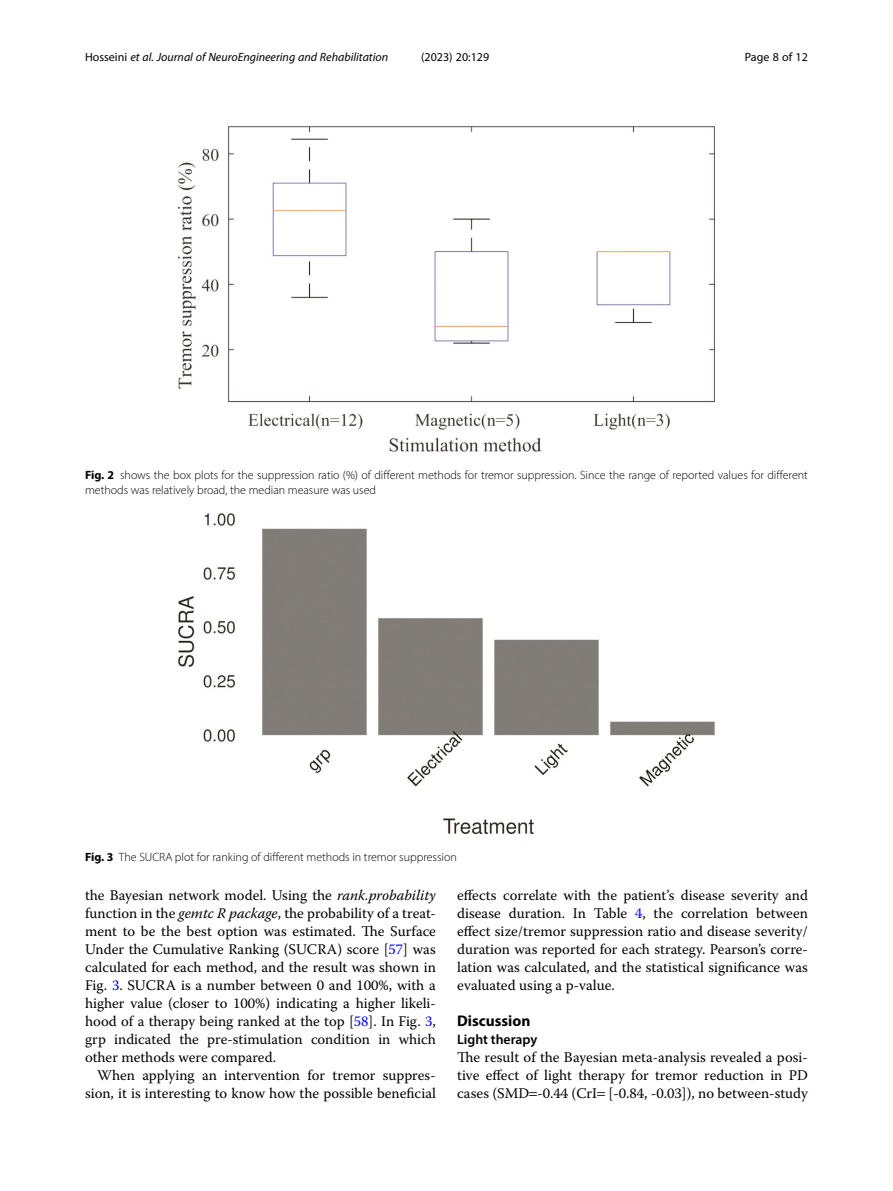
<style>
.page{position:relative;width:893px;height:1191px;background:#fff}
.page>*{position:absolute;margin:0;border:0;box-sizing:border-box;transform-origin:0 0}
.Head_1{font:700 15.45px "Myriad Pro";color:#000}
.Body_Text_Indent{font:14.7px/18px "Warnock Pro";color:#000;text-align:justify}
.Body_Text{font:14.7px/18px "Warnock Pro";color:#000;text-align:justify}
.Head_2_After_1{font:600 13.8px "Myriad Pro";color:#000}
.Figure_Caption{font:300 12px/15px "Myriad Pro";color:#000}
.t1{font:italic 12px "Myriad Pro";color:#000}
.t2{font:12px "Myriad Pro";color:#000}
.s1{font-style:normal}
.s2{font-weight:700}
.s3{font-style:italic}
.s4{color:#00f}
</style>
<div class="page">
<img style="left:178px;top:513px;width:536px;height:320px">
<img style="left:178px;top:126px;width:536px;height:326px">
<p class="t1" style="left:85px;top:50px;width:305px"><span class="s1">Hosseini</span> et al. Journal of NeuroEngineering and Rehabilitation</p>
<p class="t2" style="left:421px;top:50px;width:70px">(2023) 20:129</p>
<p class="t2" style="left:745px;top:50px;width:65px">Page 8 of 12</p>
<p class="Figure_Caption" style="left:85px;top:467px;width:724px"><span class="s2">Fig. 2</span> shows the box plots for the suppression ratio (%) of different methods for tremor suppression. Since the range of reported values for different methods was relatively broad, the median measure was used</p>
<p class="Figure_Caption" style="left:85px;top:849px;width:373px"><span class="s2">Fig. 3</span> The SUCRA plot for ranking of different methods in tremor suppression</p>
<p class="Body_Text_Indent" style="left:85px;top:886px;width:352px">the Bayesian network model. Using the <span class="s3">rank.probability </span>function in the <span class="s3">gemtc R package</span>, the probability of a treat&shy;ment to be the best option was estimated. The Surface Under the Cumulative Ranking (SUCRA) score [<span class="s4">57</span>] was calculated for each method, and the result was shown in Fig. <span class="s4">3</span>. SUCRA is a number between 0 and 100%, with a higher value (closer to 100%) indicating a higher likeli&shy;hood of a therapy being ranked at the top [<span class="s4">58</span>]. In Fig. <span class="s4">3</span>, grp indicated the pre-stimulation condition in which other methods were compared.</p>
<p class="Body_Text_Indent" style="left:85px;top:1066px;width:352px;text-align:right">When applying an intervention for tremor suppres&shy;sion, it is interesting to know how the possible beneficial</p>
<p class="Body_Text_Indent" style="left:457px;top:886px;width:352px">effects correlate with the patient’s disease severity and disease duration. In Table <span class="s4">4</span>, the correlation between effect size/tremor suppression ratio and disease severity/ duration was reported for each strategy. Pearson’s corre&shy;lation was calculated, and the statistical significance was evaluated using a p-value.</p>
<p class="Head_1" style="left:457px;top:1011px;width:75px">Discussion</p>
<p class="Head_2_After_1" style="left:457px;top:1031px;width:82px">Light therapy</p>
<p class="Body_Text" style="left:457px;top:1048px;width:352px">The result of the Bayesian meta-analysis revealed a posi&shy;tive effect of light therapy for tremor reduction in PD cases (SMD -0.44 (CrI [-0.84, -0.03]), no between-study</p>
</div>
